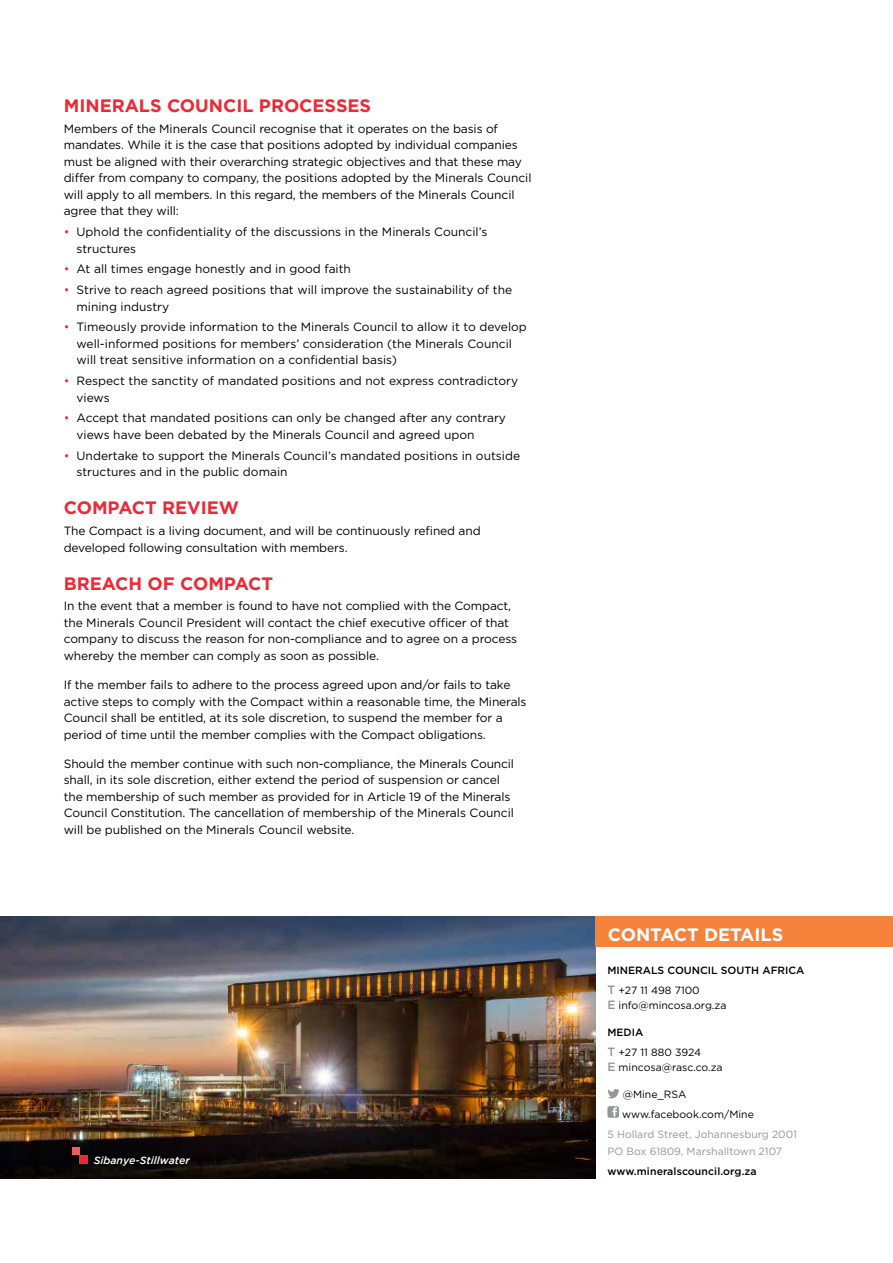
<style>
.page{position:relative;width:893px;height:1263px;background:#fff}
.page>*{position:absolute;margin:0;border:0;box-sizing:border-box;transform-origin:0 0}
.t1{font:700 18px "Gotham";color:#ee2935}
.t2{font:700 18px "Gotham";color:#fff}
.t3{font:12px/16.5px "Gotham";letter-spacing:-.01em;color:#000}
.t4{font:10.5px/19.2px "Gotham";color:#000}
.t5{font:500 10.5px/19.2px "Gotham";color:#000}
.t6{font:10.5px/16.5px "Gotham";color:#939598}
.t7{font:italic 500 10.5px "Gotham";color:#fff}
.s1{color:#ee2935}
.s2{font-size:12px;color:#939598}
.s3{font-weight:400}
.s4{font-weight:500;font-size:12px;color:#939598}
.s5{font-weight:500}
</style>
<div class="page">
<img style="left:0;top:916px;width:595px;height:263px">
<div style="left:595px;top:916px;width:298px;height:31px;background:#f5833c"></div>
<svg style="left:608px;top:1089px;width:12px;height:9px"></svg>
<div style="left:607px;top:1106px;width:12px;height:12px;background:#939598;border-radius:2px"></div>
<svg style="left:612px;top:1107px;width:5px;height:9px"></svg>
<div style="left:72px;top:1147px;width:8px;height:8px;background:#f15b5d"></div>
<div style="left:79px;top:1155px;width:9px;height:9px;background:#ee2935"></div>
<h1 class="t1" style="left:64px;top:94px;width:309px">MINERALS COUNCIL PROCESSES</h1>
<p class="t3" style="left:64px;top:120px;width:469px">Members of the Minerals Council recognise that it operates on the basis of mandates. While it is the case that positions adopted by individual companies must be aligned with their overarching strategic objectives and that these may differ from company to company, the positions adopted by the Minerals Council will apply to all members. In this regard, the members of the Minerals Council agree that they will:</p>
<p class="t3" style="left:77px;top:223px;width:412px;text-indent:-13px"><span class="s1">•</span> Uphold the confidentiality of the discussions in the Minerals Council’s structures</p>
<p class="t3" style="left:64px;top:261px;width:289px"><span class="s1">•</span> At all times engage honestly and in good faith</p>
<p class="t3" style="left:77px;top:281px;width:437px;text-indent:-13px"><span class="s1">•</span> Strive to reach agreed positions that will improve the sustainability of the mining industry</p>
<p class="t3" style="left:77px;top:319px;width:452px;text-indent:-13px"><span class="s1">•</span> Timeously provide information to the Minerals Council to allow it to develop well-informed positions for members’ consideration (the Minerals Council will treat sensitive information on a confidential basis)</p>
<p class="t3" style="left:77px;top:372px;width:443px;text-indent:-13px"><span class="s1">•</span> Respect the sanctity of mandated positions and not express contradictory views</p>
<p class="t3" style="left:77px;top:410px;width:431px;text-indent:-13px"><span class="s1">•</span> Accept that mandated positions can only be changed after any contrary views have been debated by the Minerals Council and agreed upon</p>
<p class="t3" style="left:77px;top:447px;width:445px;text-indent:-13px"><span class="s1">•</span> Undertake to support the Minerals Council’s mandated positions in outside structures and in the public domain</p>
<h1 class="t1" style="left:64px;top:496px;width:177px">COMPACT REVIEW</h1>
<p class="t3" style="left:64px;top:522px;width:418px">The Compact is a living document, and will be continuously refined and developed following consultation with members.</p>
<h1 class="t1" style="left:64px;top:571px;width:211px">BREACH OF COMPACT</h1>
<p class="t3" style="left:64px;top:597px;width:455px">In the event that a member is found to have not complied with the Compact, the Minerals Council President will contact the chief executive officer of that company to discuss the reason for non-compliance and to agree on a process whereby the member can comply as soon as possible.</p>
<p class="t3" style="left:64px;top:676px;width:464px">If the member fails to adhere to the process agreed upon and/or fails to take active steps to comply with the Compact within a reasonable time, the Minerals Council shall be entitled, at its sole discretion, to suspend the member for a period of time until the member complies with the Compact obligations.</p>
<p class="t3" style="left:64px;top:755px;width:452px">Should the member continue with such non-compliance, the Minerals Council shall, in its sole discretion, either extend the period of suspension or cancel the membership of such member as provided for in Article 19 of the Minerals Council Constitution. The cancellation of membership of the Minerals Council will be published on the Minerals Council website.</p>
<p class="t7" style="left:94px;top:1154px;width:98px">Sibanye-Stillwater</p>
<h1 class="t2" style="left:608px;top:922px;width:177px">CONTACT DETAILS</h1>
<p class="t5" style="left:607px;top:961px;width:199px">MINERALS COUNCIL SOUTH AFRICA<br><span class="s2">T</span> <span class="s3">+27 11 498 7100</span></p>
<p class="t4" style="left:607px;top:995px;width:121px"><span class="s4">E</span> info@mincosa.org.za</p>
<p class="t4" style="left:607px;top:1023px;width:95px"><span class="s5">MEDIA<br></span><span class="s4">T</span> +27 11 880 3924</p>
<p class="t4" style="left:607px;top:1057px;width:117px"><span class="s4">E</span> mincosa@rasc.co.za</p>
<p class="t4" style="left:622px;top:1085px;width:133px">@Mine_RSA www.facebook.com/Mine</p>
<p class="t6" style="left:607px;top:1126px;width:191px">5 Hollard Street, Johannesburg 2001<br>PO Box 61809, Marshalltown 2107</p>
<p class="t5" style="left:607px;top:1162px;width:151px">www.mineralscouncil.org.za</p>
</div>
